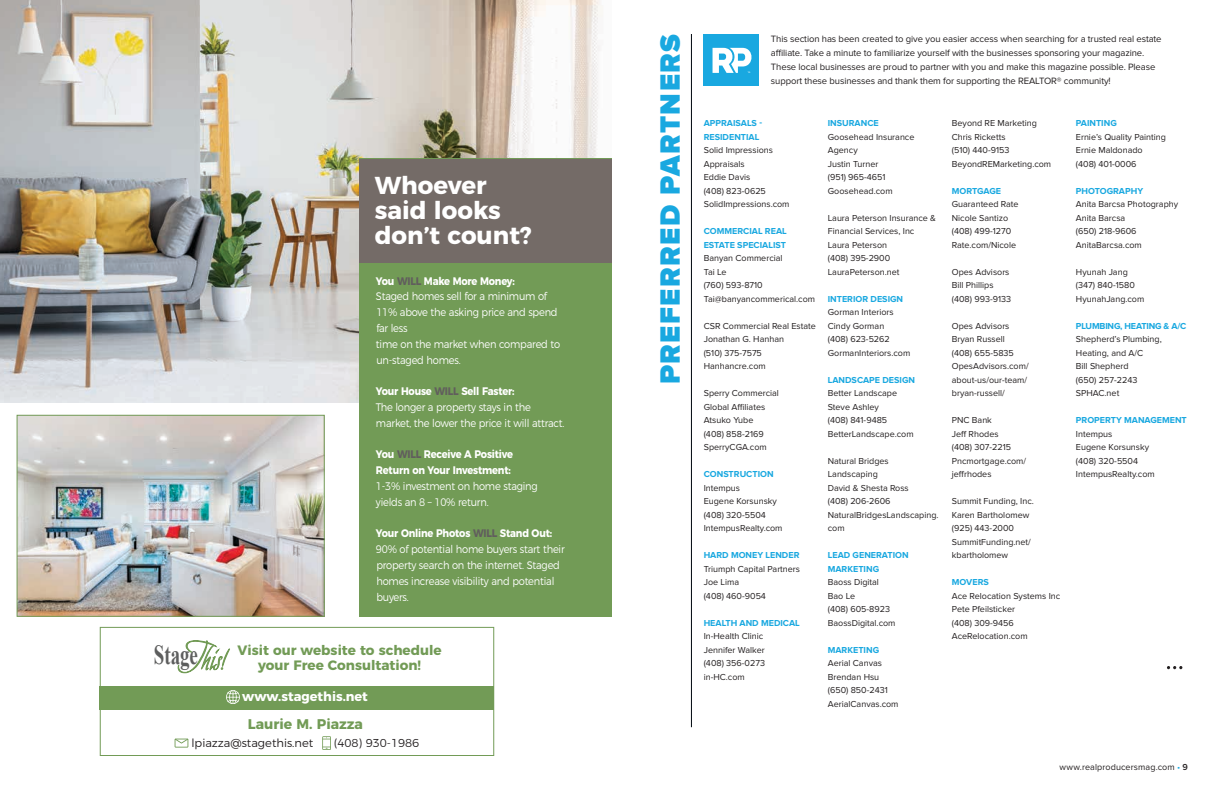
<style>
.page{position:relative;width:1224px;height:792px;background:#fff}
.page>*{position:absolute;margin:0;border:0;box-sizing:border-box;transform-origin:0 0}
.t1{font:900 28.9px "Proxima Nova";letter-spacing:.05em;color:#19a8e0}
.t2{font:700 27.6px "Times New Roman";color:#5d5e5e;scale:.69 1}
.t3{font:700 24.5px/25px "Montserrat";color:#fff}
.t4{font:700 14px "Montserrat";color:#729b56}
.t5{font:700 13.6px "Montserrat";color:#729b56}
.t6{font:700 12.9px "Montserrat";color:#fff}
.t7{font:300 11.5px "Montserrat";color:#231f20}
.t8{font:300 10.9px/15.8px "Montserrat";letter-spacing:-.02em;color:#fff;scale:.9 1}
.t9{font:700 10.9px/15.8px "Montserrat";letter-spacing:-.02em;color:#fff;scale:.9 1}
.t10{font:9.5px/14px "Proxima Nova";letter-spacing:-.01em;color:#231f20}
.t11{font:9px/13.5px "Proxima Nova";color:#231f20}
.t12{font:700 9px/13.5px "Proxima Nova";color:#19a8e0}
.t13{font:700 9px "Proxima Nova";letter-spacing:-.02em;color:#19a8e0}
.s1{font-weight:700}
.s2{font-weight:700;color:#615e5d}
.s3{color:#615e5d}
.s4{color:#19a8e0}
.s5{font-weight:600}
</style>
<div class="page">
<img style="left:0;top:0;width:612px;height:402px">
<div style="left:359px;top:159px;width:253px;height:458px;background:#729b56"></div>
<div style="left:359px;top:159px;width:253px;height:104px;background:#746b67"></div>
<img style="left:19px;top:417px;width:304px;height:198px">
<svg style="left:100px;top:627px;width:394px;height:129px"></svg>
<div style="left:100px;top:686px;width:394px;height:24px;background:#729b56"></div>
<svg style="left:322px;top:736px;width:9px;height:14px"></svg>
<svg style="left:175px;top:739px;width:13px;height:9px"></svg>
<svg style="left:226px;top:690px;width:14px;height:14px"></svg>
<svg style="left:177px;top:627px;width:54px;height:47px"></svg>
<div style="left:17px;top:415px;width:308px;height:202px;border:1px solid #729b56"></div>
<svg style="left:1167px;top:666px;width:15px;height:3px"></svg>
<hr style="left:691px;top:34px;width:1px;height:693px;background:#00080f">
<div style="left:703px;top:34px;width:56px;height:52px;background:#19a8e0"></div>
<svg style="left:713px;top:48px;width:39px;height:25px"></svg>
<h3 class="t3" style="left:375px;top:171px;width:158px">Whoever said looks don’t count?</h3>
<h2 class="t2" style="left:154px;top:635px;width:66px">Stage</h2>
<p class="t8" style="left:376px;top:272px;width:206px"><span class="s1">You</span> <span class="s2">WILL</span> <span class="s1">Make More Money:<br></span>Staged homes sell for a minimum of<br>11% above the asking price and spend far less<br>time on the market when compared to un-staged homes.</p>
<p class="t8" style="left:376px;top:382px;width:211px"><span class="s1">Your House</span> <span class="s2">WILL</span> <span class="s1">Sell Faster:<br></span>The longer a property stays in the market, the lower the price it will attract.</p>
<p class="t9" style="left:376px;top:446px;width:154px">You <span class="s3">WILL</span> Receive A Positive<br>Return on Your Investment:</p>
<p class="t8" style="left:376px;top:477px;width:181px">1-3% investment on home staging yields an 8 – 10% return.</p>
<p class="t8" style="left:376px;top:525px;width:211px"><span class="s1">Your Online Photos</span> <span class="s2">WILL</span> <span class="s1">Stand Out:<br></span>90% of potential home buyers start their property search on the internet. Staged homes increase visibility and potential buyers.</p>
<h3 class="t5" style="left:238px;top:639px;width:206px">Visit our website to schedule</h3>
<h3 class="t5" style="left:258px;top:654px;width:164px">your Free Consultation!</h3>
<h3 class="t6" style="left:242px;top:686px;width:127px">www.stagethis.net</h3>
<h3 class="t4" style="left:248px;top:712px;width:117px">Laurie M. Piazza</h3>
<p class="t7" style="left:191px;top:734px;width:123px">lpiazza@stagethis.net</p>
<p class="t7" style="left:334px;top:734px;width:87px">(408) 930-1986</p>
<h1 class="t1" style="left:657px;top:384px;width:352px;rotate:-90deg">PREFERRED PARTNERS</h1>
<p class="t10" style="left:771px;top:31px;width:392px">This section has been created to give you easier access when searching for a trusted real estate affiliate. Take a minute to familiarize yourself with the businesses sponsoring your magazine.<br>These local businesses are proud to partner with you and make this magazine possible. Please support these businesses and thank them for supporting the REALTOR® community!</p>
<p class="t12" style="left:828px;top:117px;width:52px">INSURANCE</p>
<p class="t11" style="left:828px;top:130px;width:88px">Goosehead Insurance<br>Agency<br>Justin Turner<br>(951) 965-4651<br>Goosehead.com</p>
<p class="t11" style="left:828px;top:211px;width:110px">Laura Peterson Insurance &amp;<br>Financial Services, Inc<br>Laura Peterson<br>(408) 395-2900<br>LauraPeterson.net</p>
<p class="t12" style="left:828px;top:292px;width:77px">INTERIOR DESIGN</p>
<p class="t11" style="left:828px;top:306px;width:84px">Gorman Interiors<br>Cindy Gorman<br>(408) 623-5262<br>GormanInteriors.com</p>
<p class="t12" style="left:828px;top:373px;width:89px">LANDSCAPE DESIGN</p>
<p class="t11" style="left:828px;top:387px;width:87px">Better Landscape<br>Steve Ashley<br>(408) 841-9485<br>BetterLandscape.com</p>
<p class="t11" style="left:828px;top:454px;width:112px">Natural Bridges<br>Landscaping<br>David &amp; Shesta Ross<br>(408) 206-2606<br>NaturalBridgesLandscaping. com</p>
<p class="t12" style="left:828px;top:549px;width:82px">LEAD GENERATION<br>MARKETING</p>
<p class="t11" style="left:828px;top:576px;width:69px">Baoss Digital<br>Bao Le<br>(408) 605-8923<br>BaossDigital.com</p>
<p class="t12" style="left:828px;top:643px;width:53px">MARKETING</p>
<p class="t11" style="left:828px;top:657px;width:72px">Aerial Canvas<br>Brendan Hsu (650) 850-2431<br>AerialCanvas.com</p>
<p class="t12" style="left:1076px;top:117px;width:42px">PAINTING</p>
<p class="t11" style="left:1076px;top:130px;width:92px">Ernie’s Quality Painting<br>Ernie Maldonado<br>(408) 401-0006</p>
<p class="t12" style="left:1076px;top:184px;width:69px">PHOTOGRAPHY</p>
<p class="t11" style="left:1076px;top:198px;width:104px">Anita Barcsa Photography<br>Anita Barcsa<br>(650) 218-9606<br>AnitaBarcsa.com</p>
<p class="t11" style="left:1076px;top:265px;width:70px">Hyunah Jang (347) 840-1580<br>HyunahJang.com</p>
<p class="t13" style="left:1076px;top:322px;width:112px">PLUMBING, HEATING &amp; A/C</p>
<p class="t11" style="left:1076px;top:333px;width:87px">Shepherd’s Plumbing,<br>Heating, and A/C<br>Bill Shepherd<br>(650) 257-2243<br>SPHAC.net</p>
<p class="t12" style="left:1076px;top:414px;width:112px">PROPERTY MANAGEMENT</p>
<p class="t11" style="left:1076px;top:427px;width:80px">Intempus<br>Eugene Korsunsky (408) 320-5504<br>IntempusRealty.com</p>
<p class="t12" style="left:704px;top:117px;width:60px">APPRAISALS -<br>RESIDENTIAL</p>
<p class="t11" style="left:704px;top:144px;width:87px">Solid Impressions<br>Appraisals<br>Eddie Davis<br>(408) 823-0625<br>SolidImpressions.com</p>
<p class="t12" style="left:704px;top:225px;width:85px">COMMERCIAL REAL<br>ESTATE SPECIALIST</p>
<p class="t11" style="left:704px;top:252px;width:113px">Banyan Commercial<br>Tai Le<br>(760) 593-8710<br>Tai@banyancommerical.com</p>
<p class="t11" style="left:704px;top:319px;width:114px">CSR Commercial Real Estate<br>Jonathan G. Hanhan<br>(510) 375-7575<br>Hanhancre.com</p>
<p class="t11" style="left:704px;top:387px;width:77px">Sperry Commercial<br>Global Affiliates<br>Atsuko Yube<br>(408) 858-2169<br>SperryCGA.com</p>
<p class="t12" style="left:704px;top:468px;width:71px">CONSTRUCTION</p>
<p class="t11" style="left:704px;top:481px;width:80px">Intempus<br>Eugene Korsunsky (408) 320-5504<br>IntempusRealty.com</p>
<p class="t12" style="left:704px;top:549px;width:97px">HARD MONEY LENDER</p>
<p class="t11" style="left:704px;top:562px;width:98px">Triumph Capital Partners<br>Joe Lima<br>(408) 460-9054</p>
<p class="t12" style="left:704px;top:616px;width:98px">HEALTH AND MEDICAL</p>
<p class="t11" style="left:704px;top:630px;width:63px">In-Health Clinic<br>Jennifer Walker (408) 356-0273 in-HC.com</p>
<p class="t11" style="left:952px;top:117px;width:101px">Beyond RE Marketing<br>Chris Ricketts<br>(510) 440-9153<br>BeyondREMarketing.com</p>
<p class="t12" style="left:952px;top:184px;width:51px">MORTGAGE</p>
<p class="t11" style="left:952px;top:198px;width:68px">Guaranteed Rate<br>Nicole Santizo (408) 499-1270<br>Rate.com/Nicole</p>
<p class="t11" style="left:952px;top:265px;width:61px">Opes Advisors<br>Bill Phillips (408) 993-9133</p>
<p class="t11" style="left:952px;top:319px;width:78px">Opes Advisors<br>Bryan Russell<br>(408) 655-5835<br>OpesAdvisors.com/ about-us/our-team/ bryan-russell/</p>
<p class="t11" style="left:952px;top:414px;width:76px">PNC Bank<br>Jeff Rhodes<br>(408) 307-2215<br>Pncmortgage.com/ jeffrhodes</p>
<p class="t11" style="left:952px;top:495px;width:83px">Summit Funding, Inc.<br>Karen Bartholomew (925) 443-2000<br>SummitFunding.net/ kbartholomew</p>
<p class="t12" style="left:952px;top:576px;width:38px">MOVERS</p>
<p class="t11" style="left:952px;top:589px;width:110px">Ace Relocation Systems Inc<br>Pete Pfeilsticker<br>(408) 309-9456<br>AceRelocation.com</p>
<p class="t11" style="left:1059px;top:761px;width:130px">www.realproducersmag.com <span class="s4">•</span> <span class="s5">9</span></p>
</div>
